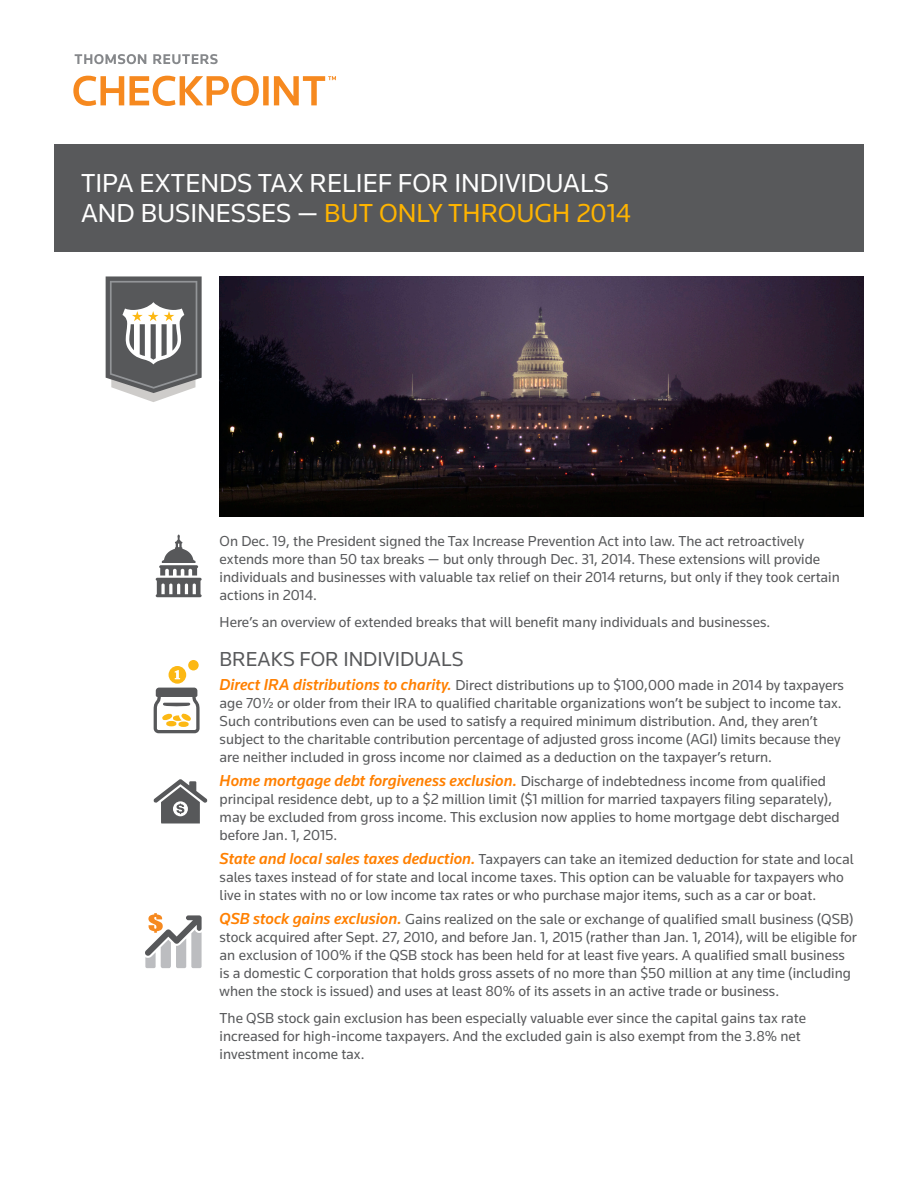
<style>
.page{position:relative;width:918px;height:1188px;background:#fff}
.page>*{position:absolute;margin:0;border:0;box-sizing:border-box;transform-origin:0 0}
.t1{font:27px/30px "Knowledge";color:#fff}
.t2{font:21px "Knowledge";color:#58595b}
.t3{font:15px/18px "Knowledge";color:#58595b}
.s1{color:#ffb400}
.s2{font-weight:500;font-style:italic;font-size:16.5px;color:#ff8000}
</style>
<div class="page">
<div style="left:54px;top:144px;width:810px;height:108px;background:#58595b"></div>
<img style="left:220px;top:276px;width:644px;height:240px">
<svg style="left:75px;top:54px;width:143px;height:10px"></svg>
<svg style="left:73px;top:76px;width:263px;height:30px"></svg>
<svg style="left:106px;top:276px;width:96px;height:126px"></svg>
<div style="left:188px;top:660px;width:11px;height:10px;background:#fcb814;border-radius:50%"></div>
<svg style="left:154px;top:666px;width:46px;height:67px"></svg>
<svg style="left:145px;top:913px;width:57px;height:55px"></svg>
<svg style="left:153px;top:779px;width:55px;height:45px"></svg>
<svg style="left:156px;top:535px;width:46px;height:62px"></svg>
<p class="t1" style="left:81px;top:167px;width:551px">TIPA EXTENDS TAX RELIEF FOR INDIVIDUALS<br>AND BUSINESSES — <span class="s1">BUT ONLY THROUGH 2014</span></p>
<p class="t3" style="left:220px;top:532px;width:622px">On Dec. 19, the President signed the Tax Increase Prevention Act into law. The act retroactively extends more than 50 tax breaks — but only through Dec. 31, 2014. These extensions will provide individuals and businesses with valuable tax relief on their 2014 returns, but only if they took certain actions in 2014.</p>
<p class="t3" style="left:220px;top:613px;width:552px">Here’s an overview of extended breaks that will benefit many individuals and businesses.</p>
<p class="t2" style="left:220px;top:646px;width:245px">BREAKS FOR INDIVIDUALS</p>
<p class="t3" style="left:220px;top:676px;width:626px"><span class="s2">Direct IRA distributions to charity.</span> Direct distributions up to $100,000 made in 2014 by taxpayers age 70½ or older from their IRA to qualified charitable organizations won’t be subject to income tax.<br>Such contributions even can be used to satisfy a required minimum distribution. And, they aren’t subject to the charitable contribution percentage of adjusted gross income (AGI) limits because they are neither included in gross income nor claimed as a deduction on the taxpayer’s return.</p>
<p class="t3" style="left:220px;top:772px;width:622px"><span class="s2">Home mortgage debt forgiveness exclusion.</span> Discharge of indebtedness income from qualified principal residence debt, up to a $2 million limit ($1 million for married taxpayers filing separately), may be excluded from gross income. This exclusion now applies to home mortgage debt discharged before Jan. 1, 2015.</p>
<p class="t3" style="left:220px;top:850px;width:636px"><span class="s2">State and local sales taxes deduction.</span> Taxpayers can take an itemized deduction for state and local sales taxes instead of for state and local income taxes. This option can be valuable for taxpayers who live in states with no or low income tax rates or who purchase major items, such as a car or boat.</p>
<p class="t3" style="left:220px;top:910px;width:639px"><span class="s2">QSB stock gains exclusion.</span> Gains realized on the sale or exchange of qualified small business (QSB) stock acquired after Sept. 27, 2010, and before Jan. 1, 2015 (rather than Jan. 1, 2014), will be eligible for an exclusion of 100% if the QSB stock has been held for at least five years. A qualified small business is a domestic C corporation that holds gross assets of no more than $50 million at any time (including when the stock is issued) and uses at least 80% of its assets in an active trade or business.</p>
<p class="t3" style="left:220px;top:1009px;width:588px">The QSB stock gain exclusion has been especially valuable ever since the capital gains tax rate increased for high-income taxpayers. And the excluded gain is also exempt from the 3.8% net investment income tax.</p>
</div>
